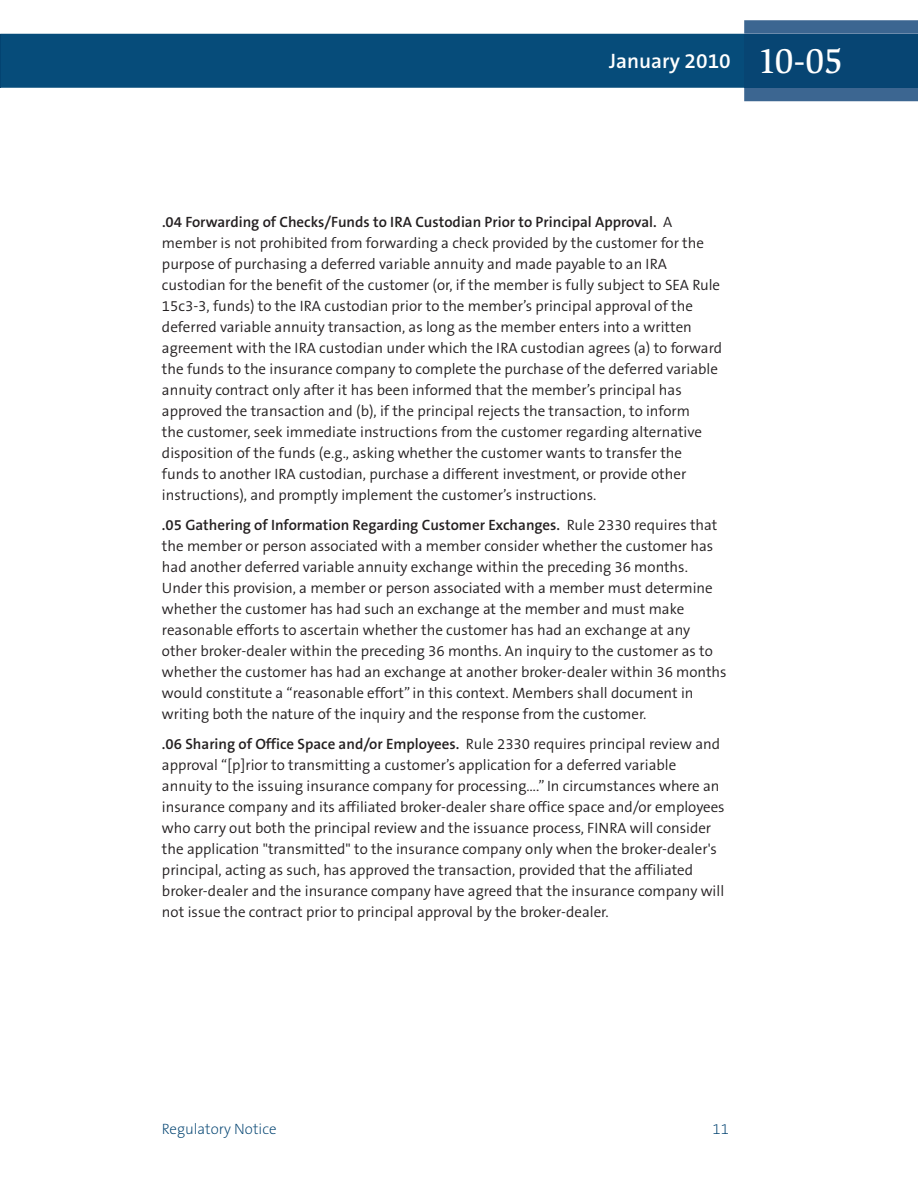
<style>
.page{position:relative;width:918px;height:1188px;background:#fff}
.page>*{position:absolute;margin:0;border:0;box-sizing:border-box;transform-origin:0 0}
.t1{font:600 21px "The Sans B6";color:#fff}
.t2{font:300 15px/21px "The Sans B4";color:#231f20}
.t3{font:600 15px "The Sans B6";color:#231f20}
.t4{font:200 15px "The Sans B2";color:#004270}
.s1{font-family:"Slimbach LT";font-weight:500;font-size:36px}
.s2{font-family:"The Sans B4";font-weight:300}
</style>
<div class="page">
<div style="left:1px;top:34px;width:743px;height:54px;background:#064c7a"></div>
<svg style="left:744px;top:20px;width:174px;height:81px;background:#3f6893"></svg>
<div style="left:744px;top:34px;width:174px;height:54px;background:#074573"></div>
<hr style="left:0;top:34px;width:1px;height:54px;background:#034371">
<h1 class="t1" style="left:609px;top:50px;width:235px">January 2010 <span class="s1">10-05</span></h1>
<p class="t3" style="left:162px;top:214px;width:512px">.04 Forwarding of Checks/Funds to IRA Custodian Prior to Principal Approval. <span class="s2">A</span></p>
<p class="t2" style="left:162px;top:233px;width:562px">member is not prohibited from forwarding a check provided by the customer for the purpose of purchasing a deferred variable annuity and made payable to an IRA custodian for the benefit of the customer (or, if the member is fully subject to SEA Rule 15c3-3, funds) to the IRA custodian prior to the member’s principal approval of the deferred variable annuity transaction, as long as the member enters into a written agreement with the IRA custodian under which the IRA custodian agrees (a) to forward the funds to the insurance company to complete the purchase of the deferred variable annuity contract only after it has been informed that the member’s principal has approved the transaction and (b), if the principal rejects the transaction, to inform<br>the customer, seek immediate instructions from the customer regarding alternative disposition of the funds (e.g., asking whether the customer wants to transfer the funds to another IRA custodian, purchase a different investment, or provide other instructions), and promptly implement the customer’s instructions.</p>
<p class="t3" style="left:162px;top:517px;width:557px">.05 Gathering of Information Regarding Customer Exchanges. <span class="s2">Rule 2330 requires that</span></p>
<p class="t2" style="left:162px;top:536px;width:566px">the member or person associated with a member consider whether the customer has had another deferred variable annuity exchange within the preceding 36 months.<br>Under this provision, a member or person associated with a member must determine whether the customer has had such an exchange at the member and must make reasonable efforts to ascertain whether the customer has had an exchange at any other broker-dealer within the preceding 36 months. An inquiry to the customer as to whether the customer has had an exchange at another broker-dealer within 36 months would constitute a “reasonable effort” in this context. Members shall document in writing both the nature of the inquiry and the response from the customer.</p>
<p class="t3" style="left:162px;top:736px;width:560px">.06 Sharing of Office Space and/or Employees. <span class="s2">Rule 2330 requires principal review and</span></p>
<p class="t2" style="left:162px;top:755px;width:564px">approval “[p]rior to transmitting a customer’s application for a deferred variable annuity to the issuing insurance company for processing….” In circumstances where an insurance company and its affiliated broker-dealer share office space and/or employees who carry out both the principal review and the issuance process, FINRA will consider the application "transmitted" to the insurance company only when the broker-dealer's principal, acting as such, has approved the transaction, provided that the affiliated broker-dealer and the insurance company have agreed that the insurance company will not issue the contract prior to principal approval by the broker-dealer.</p>
<p class="t4" style="left:162px;top:1121px;width:116px">Regulatory Notice</p>
<p class="t4" style="left:712px;top:1121px;width:18px">11</p>
</div>
